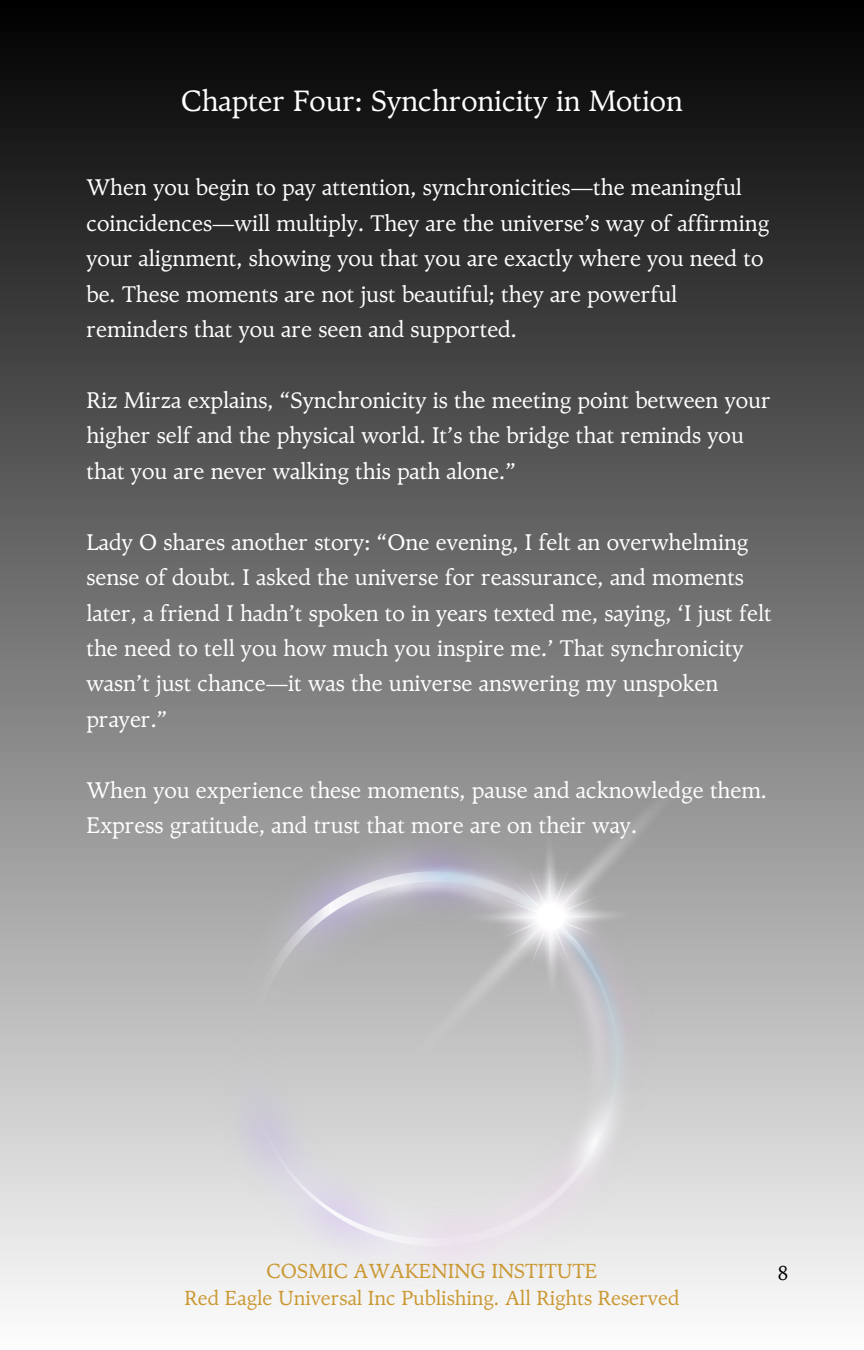
<style>
.page{position:relative;width:864px;height:1350px;background:#fff}
.page>*{position:absolute;margin:0;border:0;box-sizing:border-box;transform-origin:0 0}
.t1{font:29.25px "TY Serif";color:#fff}
.t2{font:22.5px/35.6px "TY Serif";color:#fff}
.t3{font:20.25px "TY Serif";color:#cb9934}
.t4{font:20.25px "TY Serif";color:#000}
</style>
<div class="page">
<div style="left:0;top:0;width:864px;height:1350px;background:linear-gradient(to bottom,#000,#fdfdfd)"></div>
<img style="left:213px;top:755px;width:494px;height:531px">
<h1 class="t1" style="left:181px;top:83px;width:503px">Chapter Four: Synchronicity in Motion</h1>
<p class="t2" style="left:86px;top:170px;width:684px">When you begin to pay attention, synchronicities—the meaningful coincidences—will multiply. They are the universe’s way of affirming your alignment, showing you that you are exactly where you need to be. These moments are not just beautiful; they are powerful reminders that you are seen and supported.</p>
<p class="t2" style="left:86px;top:382px;width:686px">Riz Mirza explains, “Synchronicity is the meeting point between your higher self and the physical world. It’s the bridge that reminds you that you are never walking this path alone.”</p>
<p class="t2" style="left:86px;top:524px;width:687px">Lady O shares another story: “One evening, I felt an overwhelming sense of doubt. I asked the universe for reassurance, and moments later, a friend I hadn’t spoken to in years texted me, saying, ‘I just felt the need to tell you how much you inspire me.’ That synchronicity wasn’t just chance—it was the universe answering my unspoken prayer.”</p>
<p class="t2" style="left:86px;top:772px;width:682px">When you experience these moments, pause and acknowledge them.<br>Express gratitude, and trust that more are on their way.</p>
<p class="t3" style="left:267px;top:1259px;width:332px">COSMIC AWAKENING INSTITUTE</p>
<p class="t4" style="left:778px;top:1261px;width:13px">8</p>
<p class="t3" style="left:185px;top:1286px;width:496px">Red Eagle Universal Inc Publishing. All Rights Reserved</p>
</div>
